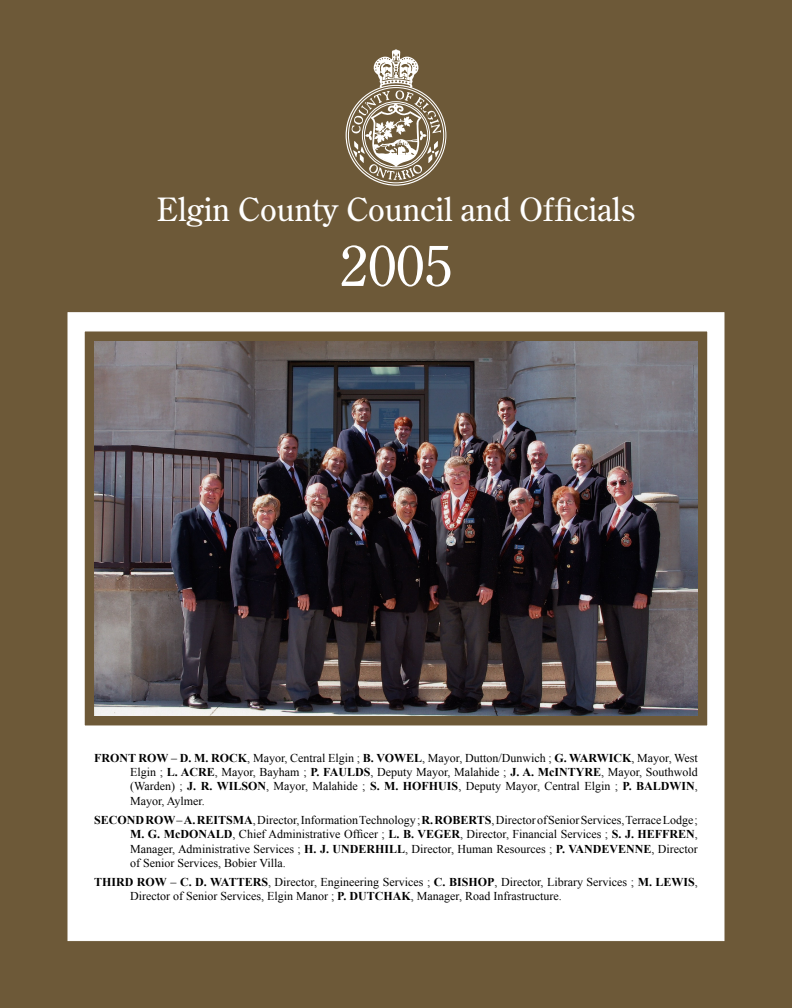
<style>
.page{position:relative;width:792px;height:1008px;background:#fff}
.page>*{position:absolute;margin:0;border:0;box-sizing:border-box;transform-origin:0 0}
.t1{font:56px "Century Old Style Std";color:#fff}
.t2{font:32px "Century Old Style Std";color:#fff}
.t3{font:12px/14.4px "Times New Roman";color:#000;text-align:justify}
.s1{font-weight:700}
</style>
<div class="page">
<div style="left:0;top:1px;width:792px;height:1007px;background:#6d5938"></div>
<div style="left:67px;top:312px;width:657px;height:629px;background:#fff;border:1px solid #fff"></div>
<div style="left:84px;top:330px;width:624px;height:396px;background:#6d5938;border:1px solid #fff"></div>
<svg style="left:346px;top:49px;width:100px;height:137px"></svg>
<img style="left:94px;top:341px;width:604px;height:375px">
<h2 class="t2" style="left:157px;top:189px;width:480px">Elgin County Council and Officials</h2>
<h1 class="t1" style="left:340px;top:230px;width:113px">2005</h1>
<p class="t3" style="left:130px;top:750px;width:569px;text-indent:-36px"><span class="s1">FRONT ROW</span> – <span class="s1">D. M. ROCK</span>, Mayor, Central Elgin ; <span class="s1">B. VOWEL</span>, Mayor, Dutton/Dunwich ; <span class="s1">G. WARWICK</span>, Mayor, West Elgin ; <span class="s1">L. ACRE</span>, Mayor, Bayham ; <span class="s1">P. FAULDS</span>, Deputy Mayor, Malahide ; <span class="s1">J. A. McINTYRE</span>, Mayor, Southwold (Warden) ; <span class="s1">J. R. WILSON</span>, Mayor, Malahide ; <span class="s1">S. M. HOFHUIS</span>, Deputy Mayor, Central Elgin ; <span class="s1">P. BALDWIN</span>, Mayor, Aylmer.</p>
<p class="t3" style="left:130px;top:812px;width:569px;text-indent:-36px"><span class="s1">SECOND ROW</span> – <span class="s1">A. REITSMA</span>, Director, Information Technology ; <span class="s1">R. ROBERTS</span>, Director of Senior Services, Terrace Lodge; <span class="s1">M. G. McDONALD</span>, Chief Administrative Officer ; <span class="s1">L. B. VEGER</span>, Director, Financial Services ; <span class="s1">S. J. HEFFREN</span>, Manager, Administrative Services ; <span class="s1">H. J. UNDERHILL</span>, Director, Human Resources ; <span class="s1">P. VANDEVENNE</span>, Director of Senior Services, Bobier Villa.</p>
<p class="t3" style="left:130px;top:874px;width:569px;text-indent:-36px"><span class="s1">THIRD ROW</span> – <span class="s1">C. D. WATTERS</span>, Director, Engineering Services ; <span class="s1">C. BISHOP</span>, Director, Library Services ; <span class="s1">M. LEWIS</span>,<br>Director of Senior Services, Elgin Manor ; <span class="s1">P. DUTCHAK</span>, Manager, Road Infrastructure.</p>
</div>
